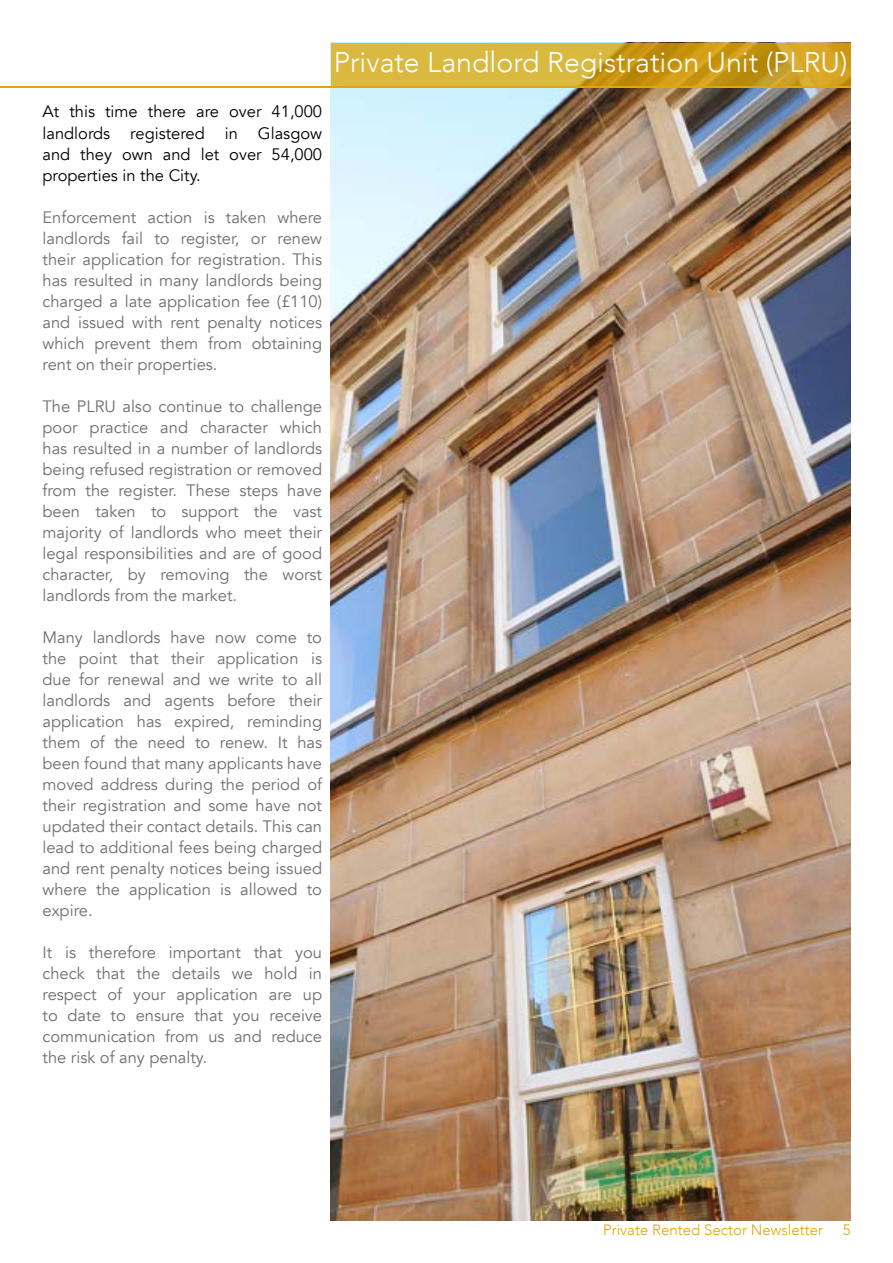
<style>
.page{position:relative;width:893px;height:1263px;background:#fff}
.page>*{position:absolute;margin:0;border:0;box-sizing:border-box;transform-origin:0 0}
.t1{font:300 28.5px "Avenir";color:#fff}
.t2{font:16.5px/21px "Avenir";color:#706f6f;text-align:justify}
.t3{font:16.5px/21px "Avenir";color:#000;text-align:justify}
.t4{font:300 15px "Avenir";color:#e1a700}
</style>
<div class="page">
<img style="left:331px;top:88px;width:519px;height:1132px">
<svg style="left:331px;top:43px;width:519px;height:43px;background:#d1a92c"></svg>
<hr style="left:0;top:86px;width:850px;height:2px;background:#e1a700">
<p class="t3" style="left:43px;top:102px;width:281px">At this time there are over 41,000 landlords registered in Glasgow and they own and let over 54,000 properties in the City.</p>
<p class="t2" style="left:43px;top:207px;width:281px">Enforcement action is taken where landlords fail to register, or renew their application for registration. This has resulted in many landlords being charged a late application fee (£110) and issued with rent penalty notices which prevent them from obtaining rent on their properties.</p>
<p class="t2" style="left:43px;top:396px;width:281px">The PLRU also continue to challenge poor practice and character which has resulted in a number of landlords being refused registration or removed from the register. These steps have been taken to support the vast majority of landlords who meet their legal responsibilities and are of good character, by removing the worst landlords from the market.</p>
<p class="t2" style="left:43px;top:627px;width:281px">Many landlords have now come to the point that their application is due for renewal and we write to all landlords and agents before their application has expired, reminding them of the need to renew. It has been found that many applicants have moved address during the period of their registration and some have not updated their contact details. This can lead to additional fees being charged and rent penalty notices being issued where the application is allowed to expire.</p>
<p class="t2" style="left:43px;top:942px;width:281px">It is therefore important that you check that the details we hold in respect of your application are up to date to ensure that you receive communication from us and reduce the risk of any penalty.</p>
<p class="t1" style="left:334px;top:45px;width:515px">Private Landlord Registration Unit (PLRU)</p>
<p class="t4" style="left:603px;top:1221px;width:222px">Private Rented Sector Newsletter</p>
<p class="t4" style="left:843px;top:1221px;width:9px">5</p>
</div>
